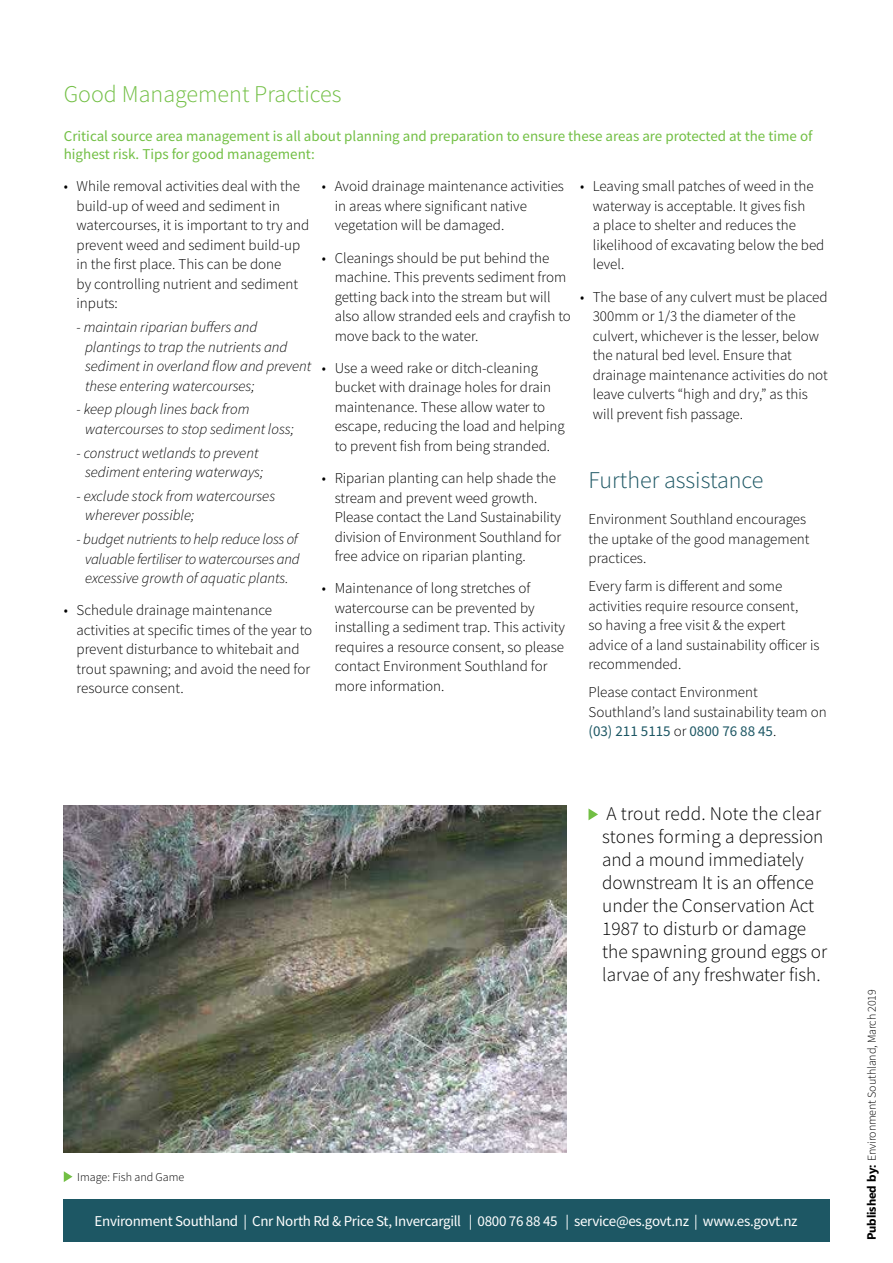
<style>
.page{position:relative;width:893px;height:1263px;background:#fff}
.page>*{position:absolute;margin:0;border:0;box-sizing:border-box;transform-origin:0 0}
.t1{font:300 24px "Source Sans Pro";color:#72bf44}
.t2{font:300 24px "Source Sans Pro";color:#1d5764}
.t3{font:300 19.35px/23px "Source Sans Pro";color:#000}
.t4{font:300 15px/19.5px "Source Sans Pro";color:#000}
.t5{font:italic 300 15px/19.5px "Source Sans Pro";color:#000}
.t6{font:15px/18px "Source Sans Pro";color:#72bf44}
.t7{font:15px "Source Sans Pro";letter-spacing:-.02em;color:#fff}
.t8{font:300 12px "Source Sans Pro";letter-spacing:-.01em;color:#000}
.s1{font-weight:400;color:#1d5764}
.s2{font-family:"Segoe UI";font-weight:700}
</style>
<div class="page">
<div style="left:63px;top:1199px;width:766px;height:43px;background:#1d5764"></div>
<img style="left:64px;top:806px;width:503px;height:346px">
<svg style="left:588px;top:808px;width:10px;height:12px"></svg>
<svg style="left:64px;top:1171px;width:9px;height:11px"></svg>
<h1 class="t1" style="left:64px;top:79px;width:279px">Good Management Practices</h1>
<p class="t6" style="left:64px;top:127px;width:750px">Critical source area management is all about planning and preparation to ensure these areas are protected at the time of highest risk. Tips for good management:</p>
<p class="t4" style="left:77px;top:177px;width:234px;text-indent:-13px">• While removal activities deal with the build-up of weed and sediment in watercourses, it is important to try and prevent weed and sediment build-up in the first place. This can be done<br>by controlling nutrient and sediment inputs:</p>
<p class="t5" style="left:85px;top:317px;width:228px;text-indent:-9px">- maintain riparian buffers and plantings to trap the nutrients and sediment in overland flow and prevent these entering watercourses;</p>
<p class="t5" style="left:85px;top:399px;width:210px;text-indent:-9px">- keep plough lines back from watercourses to stop sediment loss;</p>
<p class="t5" style="left:77px;top:443px;width:188px;text-align:center">- construct wetlands to prevent sediment entering waterways;</p>
<p class="t5" style="left:85px;top:486px;width:192px;text-indent:-9px">- exclude stock from watercourses wherever possible;</p>
<p class="t5" style="left:77px;top:529px;width:225px;text-align:center">- budget nutrients to help reduce loss of valuable fertiliser to watercourses and excessive growth of aquatic plants.</p>
<p class="t4" style="left:77px;top:601px;width:237px;text-indent:-13px">• Schedule drainage maintenance activities at specific times of the year to prevent disturbance to whitebait and trout spawning; and avoid the need for resource consent.</p>
<p class="t4" style="left:593px;top:177px;width:233px;text-indent:-13px">• Leaving small patches of weed in the waterway is acceptable. It gives fish<br>a place to shelter and reduces the likelihood of excavating below the bed level.</p>
<p class="t4" style="left:593px;top:287px;width:237px;text-indent:-13px">• The base of any culvert must be placed 300mm or 1/3 the diameter of the culvert, whichever is the lesser, below the natural bed level. Ensure that drainage maintenance activities do not leave culverts “high and dry,” as this will prevent fish passage.</p>
<p class="t4" style="left:335px;top:177px;width:231px;text-indent:-13px">• Avoid drainage maintenance activities in areas where significant native vegetation will be damaged.</p>
<p class="t4" style="left:335px;top:248px;width:238px;text-indent:-13px">• Cleanings should be put behind the machine. This prevents sediment from getting back into the stream but will also allow stranded eels and crayfish to move back to the water.</p>
<p class="t4" style="left:335px;top:358px;width:232px;text-indent:-13px">• Use a weed rake or ditch-cleaning bucket with drainage holes for drain maintenance. These allow water to escape, reducing the load and helping to prevent fish from being stranded.</p>
<p class="t4" style="left:335px;top:468px;width:228px;text-indent:-13px">• Riparian planting can help shade the stream and prevent weed growth.<br>Please contact the Land Sustainability division of Environment Southland for free advice on riparian planting.</p>
<p class="t4" style="left:335px;top:579px;width:232px;text-indent:-13px">• Maintenance of long stretches of watercourse can be prevented by installing a sediment trap. This activity requires a resource consent, so please contact Environment Southland for more information.</p>
<h1 class="t2" style="left:588px;top:465px;width:176px">Further assistance</h1>
<p class="t4" style="left:588px;top:510px;width:223px">Environment Southland encourages the uptake of the good management practices.</p>
<p class="t4" style="left:588px;top:577px;width:233px">Every farm is different and some activities require resource consent,<br>so having a free visit &amp; the expert advice of a land sustainability officer is recommended.</p>
<p class="t4" style="left:588px;top:683px;width:240px">Please contact Environment<br>Southland’s land sustainability team on <span class="s1">(03) 211 5115</span> or <span class="s1">0800 76 88 45</span>.</p>
<p class="t8" style="left:77px;top:1170px;width:109px">Image: Fish and Game</p>
<p class="t3" style="left:602px;top:802px;width:227px">A trout redd. Note the clear stones forming a depression and a mound immediately downstream It is an offence under the Conservation Act<br>1987 to disturb or damage the spawning ground eggs or larvae of any freshwater fish.</p>
<p class="t7" style="left:94px;top:1211px;width:705px">Environment Southland | Cnr North Rd &amp; Price St, Invercargill | 0800 76 88 45 | service@es.govt.nz | www.es.govt.nz</p>
<p class="t8" style="left:865px;top:1240px;width:253px;rotate:-90deg"><span class="s2">Published by:</span> Environment Southland, March 2019</p>
</div>
